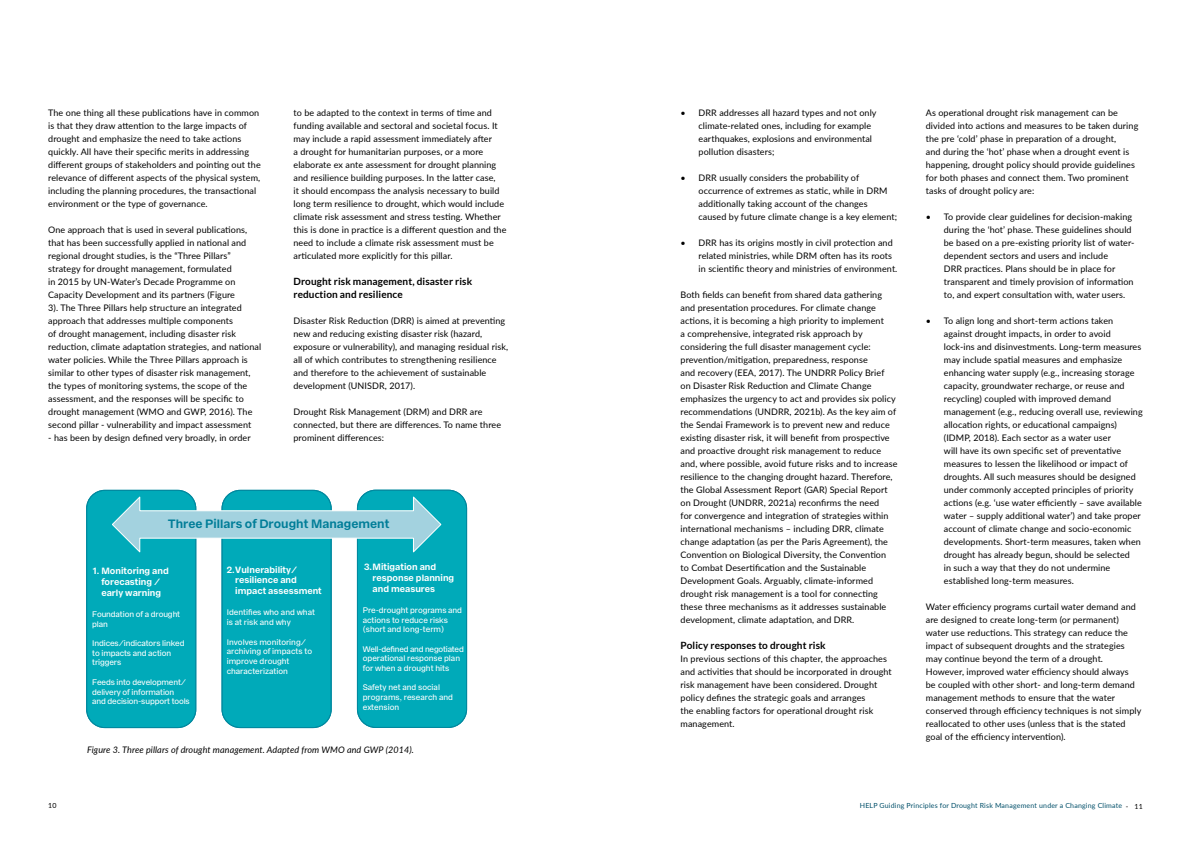
<style>
.page{position:relative;width:1191px;height:842px;background:#fff}
.page>*{position:absolute;margin:0;border:0;box-sizing:border-box;transform-origin:0 0}
.t1{font:700 12.1px "Franca";color:#007d98}
.t2{font:700 10px/13px "Lato";letter-spacing:.01em;color:#000}
.t3{font:700 9.1px/10.9px "Franca";color:#fff}
.t4{font:9px/13px "Lato";letter-spacing:.01em;color:#000}
.t5{font:italic 9px "Lato";letter-spacing:.01em;color:#000}
.t6{font:500 8.1px/9.7px "Franca";color:#fff}
.t7{font:7px "Lato";letter-spacing:.025em;color:#004f69}
.t8{font:7px "Lato";color:#000}
.s1{color:#000}
</style>
<div class="page">
<div style="left:87px;top:490px;width:109px;height:237px;background:#00aab9;border-radius:18px"></div>
<div style="left:86px;top:490px;width:110px;height:238px;border:1px solid #00899f;border-radius:18px"></div>
<div style="left:357px;top:490px;width:109px;height:237px;background:#00aab9;border-radius:18px"></div>
<div style="left:357px;top:490px;width:110px;height:238px;border:1px solid #00899f;border-radius:18px"></div>
<div style="left:222px;top:490px;width:109px;height:237px;background:#00aab9;border-radius:18px"></div>
<div style="left:222px;top:490px;width:109px;height:238px;border:1px solid #00899f;border-radius:18px"></div>
<svg style="left:112px;top:495px;width:330px;height:59px"></svg>
<p class="t4" style="left:48px;top:106px;width:214px">The one thing all these publications have in common is that they draw attention to the large impacts of drought and emphasize the need to take actions quickly. All have their specific merits in addressing different groups of stakeholders and pointing out the relevance of different aspects of the physical system, including the planning procedures, the transactional environment or the type of governance.</p>
<p class="t4" style="left:48px;top:223px;width:215px">One approach that is used in several publications, that has been successfully applied in national and regional drought studies, is the “Three Pillars” strategy for drought management, formulated<br>in 2015 by UN-Water’s Decade Programme on Capacity Development and its partners (Figure<br>3). The Three Pillars help structure an integrated approach that addresses multiple components<br>of drought management, including disaster risk reduction, climate adaptation strategies, and national water policies. While the Three Pillars approach is similar to other types of disaster risk management, the types of monitoring systems, the scope of the assessment, and the responses will be specific to drought management (WMO and GWP, 2016). The second pillar - vulnerability and impact assessment</p>
<p class="t4" style="left:48px;top:431px;width:204px">- has been by design defined very broadly, in order</p>
<p class="t4" style="left:293px;top:106px;width:214px">to be adapted to the context in terms of time and funding available and sectoral and societal focus. It may include a rapid assessment immediately after<br>a drought for humanitarian purposes, or a more elaborate ex ante assessment for drought planning and resilience building purposes. In the latter case,<br>it should encompass the analysis necessary to build long term resilience to drought, which would include climate risk assessment and stress testing. Whether this is done in practice is a different question and the need to include a climate risk assessment must be articulated more explicitly for this pillar.</p>
<p class="t2" style="left:293px;top:275px;width:180px">Drought risk management, disaster risk reduction and resilience</p>
<p class="t4" style="left:293px;top:314px;width:216px">Disaster Risk Reduction (DRR) is aimed at preventing new and reducing existing disaster risk (hazard, exposure or vulnerability), and managing residual risk, all of which contributes to strengthening resilience and therefore to the achievement of sustainable development (UNISDR, 2017).</p>
<p class="t4" style="left:293px;top:405px;width:209px">Drought Risk Management (DRM) and DRR are connected, but there are differences. To name three prominent differences:</p>
<h1 class="t1" style="left:168px;top:516px;width:223px">Three Pillars of Drought Management</h1>
<p class="t3" style="left:93px;top:566px;width:77px;text-align:center">1. Monitoring and forecasting / early warning</p>
<p class="t6" style="left:92px;top:609px;width:90px">Foundation of a drought plan</p>
<p class="t6" style="left:92px;top:638px;width:94px">Indices/indicators linked to impacts and action triggers</p>
<p class="t6" style="left:92px;top:677px;width:99px">Feeds into development/ delivery of information and decision-support tools</p>
<p class="t3" style="left:235px;top:564px;width:88px;text-indent:-9px">2. Vulnerability/ resilience and impact assessment</p>
<p class="t6" style="left:227px;top:608px;width:90px">Identifies who and what is at risk and why</p>
<p class="t6" style="left:227px;top:637px;width:87px">Involves monitoring/ archiving of impacts to improve drought characterization</p>
<p class="t3" style="left:373px;top:561px;width:83px;text-indent:-9px">3. Mitigation and response planning and measures</p>
<p class="t6" style="left:363px;top:605px;width:101px">Pre-drought programs and actions to reduce risks (short and long-term)</p>
<p class="t6" style="left:363px;top:644px;width:102px">Well-defined and negotiated operational response plan for when a drought hits</p>
<p class="t6" style="left:363px;top:683px;width:92px">Safety net and social programs, research and extension</p>
<p class="t5" style="left:87px;top:744px;width:328px">Figure 3. Three pillars of drought management. Adapted from WMO and GWP (2014).</p>
<p class="t4" style="left:698px;top:106px;width:179px;text-indent:-18px">• DRR addresses all hazard types and not only climate-related ones, including for example earthquakes, explosions and environmental pollution disasters;</p>
<p class="t4" style="left:698px;top:171px;width:200px;text-indent:-18px">• DRR usually considers the probability of occurrence of extremes as static, while in DRM additionally taking account of the changes caused by future climate change is a key element;</p>
<p class="t4" style="left:698px;top:236px;width:200px;text-indent:-18px">• DRR has its origins mostly in civil protection and related ministries, while DRM often has its roots in scientific theory and ministries of environment.</p>
<p class="t4" style="left:680px;top:288px;width:218px">Both fields can benefit from shared data gathering and presentation procedures. For climate change actions, it is becoming a high priority to implement<br>a comprehensive, integrated risk approach by considering the full disaster management cycle: prevention/mitigation, preparedness, response<br>and recovery (EEA, 2017). The UNDRR Policy Brief<br>on Disaster Risk Reduction and Climate Change emphasizes the urgency to act and provides six policy recommendations (UNDRR, 2021b). As the key aim of the Sendai Framework is to prevent new and reduce existing disaster risk, it will benefit from prospective and proactive drought risk management to reduce and, where possible, avoid future risks and to increase resilience to the changing drought hazard. Therefore, the Global Assessment Report (GAR) Special Report on Drought (UNDRR, 2021a) reconfirms the need<br>for convergence and integration of strategies within international mechanisms – including DRR, climate change adaptation (as per the Paris Agreement), the Convention on Biological Diversity, the Convention<br>to Combat Desertification and the Sustainable Development Goals. Arguably, climate-informed drought risk management is a tool for connecting these three mechanisms as it addresses sustainable development, climate adaptation, and DRR.</p>
<p class="t2" style="left:680px;top:639px;width:147px">Policy responses to drought risk</p>
<p class="t4" style="left:680px;top:652px;width:213px">In previous sections of this chapter, the approaches and activities that should be incorporated in drought risk management have been considered. Drought policy defines the strategic goals and arranges<br>the enabling factors for operational drought risk management.</p>
<p class="t4" style="left:926px;top:106px;width:214px">As operational drought risk management can be divided into actions and measures to be taken during the pre ‘cold’ phase in preparation of a drought,<br>and during the ‘hot’ phase when a drought event is happening, drought policy should provide guidelines for both phases and connect them. Two prominent tasks of drought policy are:</p>
<p class="t4" style="left:944px;top:210px;width:192px;text-indent:-18px">• To provide clear guidelines for decision-making during the ‘hot’ phase. These guidelines should be based on a pre-existing priority list of water&shy;dependent sectors and users and include<br>DRR practices. Plans should be in place for transparent and timely provision of information to, and expert consultation with, water users.</p>
<p class="t4" style="left:944px;top:314px;width:200px;text-indent:-18px">• To align long and short-term actions taken against drought impacts, in order to avoid lock-ins and disinvestments. Long-term measures may include spatial measures and emphasize enhancing water supply (e.g., increasing storage capacity, groundwater recharge, or reuse and recycling) coupled with improved demand management (e.g., reducing overall use, reviewing allocation rights, or educational campaigns) (IDMP, 2018). Each sector as a water user<br>will have its own specific set of preventative measures to lessen the likelihood or impact of droughts. All such measures should be designed under commonly accepted principles of priority actions (e.g. ‘use water efficiently – save available water – supply additional water’) and take proper account of climate change and socio-economic developments. Short-term measures, taken when drought has already begun, should be selected<br>in such a way that they do not undermine established long-term measures.</p>
<p class="t4" style="left:926px;top:600px;width:217px">Water efficiency programs curtail water demand and are designed to create long-term (or permanent) water use reductions. This strategy can reduce the impact of subsequent droughts and the strategies may continue beyond the term of a drought.<br>However, improved water efficiency should always<br>be coupled with other short- and long-term demand management methods to ensure that the water conserved through efficiency techniques is not simply reallocated to other uses (unless that is the stated goal of the efficiency intervention).</p>
<p class="t8" style="left:48px;top:801px;width:10px">10</p>
<p class="t7" style="left:860px;top:801px;width:284px">HELP Guiding Principles for Drought Risk Management under a Changing Climate <span class="s1">- 11</span></p>
</div>
